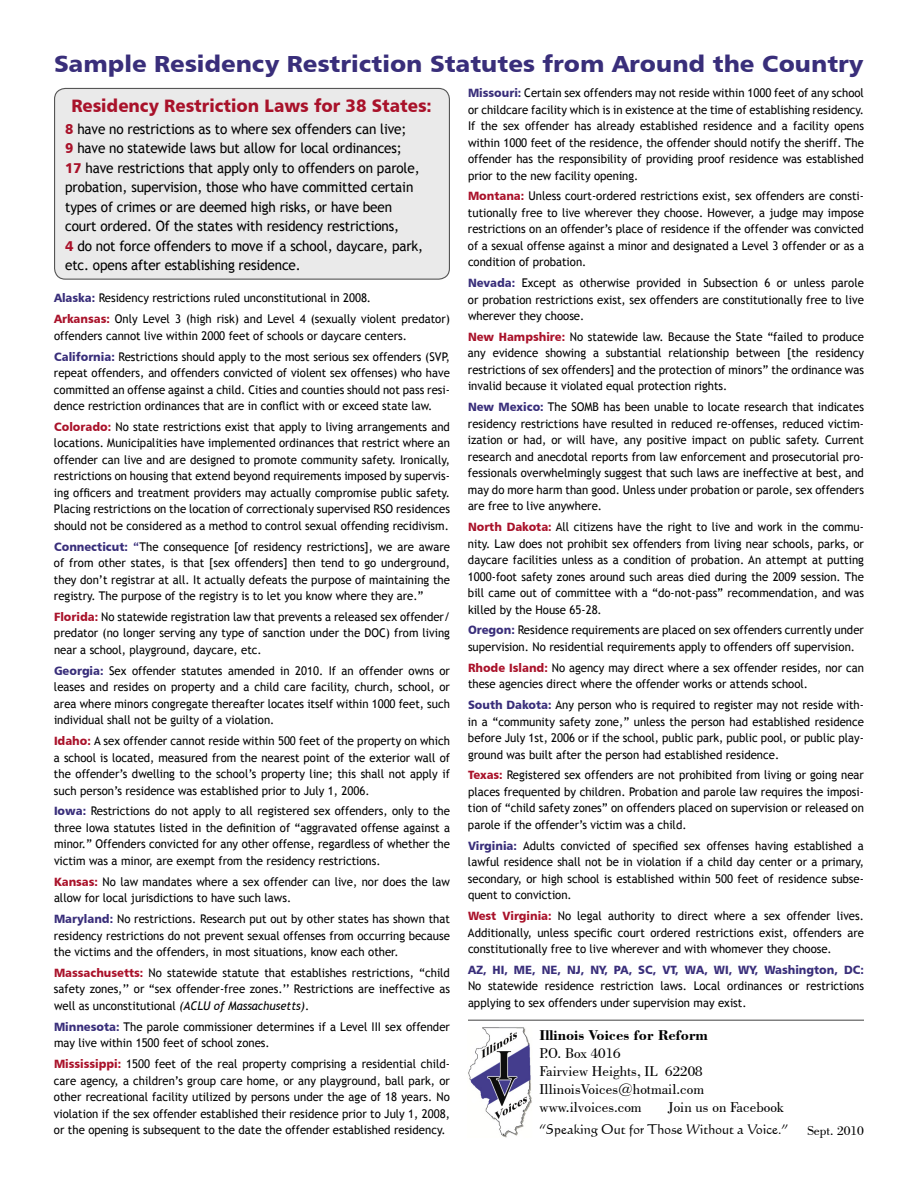
<style>
.page{position:relative;width:918px;height:1188px;background:#fff}
.page>*{position:absolute;margin:0;border:0;box-sizing:border-box;transform-origin:0 0}
.t1{font:23.25px "Humanist 777 BT Black B";color:#392e7a;scale:1.05 1}
.t2{font:18px "Humanist 777 BT Black B";color:#a9122a;scale:.95 1}
.t3{font:15px/18px "Bodoni BT";color:#000}
.t4{font:700 15px "Bodoni BT";color:#000}
.t5{font:14.25px/19.5px "Trebuchet MS";letter-spacing:-.01em;color:#000;scale:.95 1}
.t6{font:13.5px "Calligraphic 421 BT Roman B";color:#000}
.t7{font:13.5px "Bodoni BT";color:#000}
.t8{font:12px/16.5px "Trebuchet MS";color:#000;text-align:justify;scale:.95 1}
.t9{font:12px "Humanist 777 BT Black B";color:#392e7a;scale:.95 1}
.s1{font-family:"Humanist 777 BT Black B";color:#a9122a}
.s2{font-family:"Humanist 777 BT Black B";color:#392e7a}
.s3{font-weight:700;color:#392e7a}
.s4{font-style:italic}
</style>
<div class="page">
<hr style="left:468px;top:1020px;width:396px;height:1px;background:#565656">
<img style="left:468px;top:1027px;width:64px;height:111px">
<div style="left:54px;top:87px;width:396px;height:192px;background:#eaeaea"></div>
<h1 class="t1" style="left:54px;top:49px;width:772px">Sample Residency Restriction Statutes from Around the Country</h1>
<h2 class="t2" style="left:71px;top:94px;width:381px">Residency Restriction Laws for 38 States:</h2>
<p class="t5" style="left:65px;top:119px;width:378px"><span class="s1">8</span> have no restrictions as to where sex offenders can live;<br><span class="s1">9</span> have no statewide laws but allow for local ordinances;<br><span class="s1">17</span> have restrictions that apply only to offenders on parole, probation, supervision, those who have committed certain types of crimes or are deemed high risks, or have been court ordered. Of the states with residency restrictions,<br><span class="s1">4</span> do not force offenders to move if a school, daycare, park, etc. opens after establishing residence.</p>
<p class="t8" style="left:54px;top:288px;width:418px;line-height:20.9px"><span class="s2">Alaska:</span> Residency restrictions ruled unconstitutional in 2008.<br><span class="s1">Arkansas:</span> Only Level 3 (high risk) and Level 4 (sexually violent predator)</p>
<p class="t8" style="left:54px;top:325px;width:418px;line-height:20.9px">offenders cannot live within 2000 feet of schools or daycare centers.<br><span class="s2">California:</span> Restrictions should apply to the most serious sex offenders (SVP,</p>
<p class="t8" style="left:54px;top:365px;width:418px">repeat offenders, and offenders convicted of violent sex offenses) who have committed an offense against a child. Cities and counties should not pass resi&shy;dence restriction ordinances that are in conflict with or exceed state law.</p>
<p class="t8" style="left:54px;top:418px;width:418px"><span class="s1">Colorado:</span> No state restrictions exist that apply to living arrangements and locations. Municipalities have implemented ordinances that restrict where an offender can live and are designed to promote community safety. Ironically, restrictions on housing that extend beyond requirements imposed by supervis&shy;ing officers and treatment providers may actually compromise public safety.<br>Placing restrictions on the location of correctionaly supervised RSO residences should not be considered as a method to control sexual offending recidivism.</p>
<p class="t8" style="left:54px;top:538px;width:418px"><span class="s2">Connecticut:</span> <span class="s3">“</span>The consequence [of residency restrictions], we are aware of from other states, is that [sex offenders] then tend to go underground, they don’t registrar at all. It actually defeats the purpose of maintaining the registry. The purpose of the registry is to let you know where they are.”</p>
<p class="t8" style="left:54px;top:609px;width:418px"><span class="s1">Florida:</span> No statewide registration law that prevents a released sex offender/ predator (no longer serving any type of sanction under the DOC) from living near a school, playground, daycare, etc.</p>
<p class="t8" style="left:54px;top:662px;width:418px"><span class="s2">Georgia:</span> Sex offender statutes amended in 2010. If an offender owns or leases and resides on property and a child care facility, church, school, or area where minors congregate thereafter locates itself within 1000 feet, such individual shall not be guilty of a violation.</p>
<p class="t8" style="left:54px;top:733px;width:418px"><span class="s1">Idaho:</span> A sex offender cannot reside within 500 feet of the property on which a school is located, measured from the nearest point of the exterior wall of the offender’s dwelling to the school’s property line; this shall not apply if such person’s residence was established prior to July 1, 2006.</p>
<p class="t8" style="left:54px;top:803px;width:418px"><span class="s2">Iowa:</span> Restrictions do not apply to all registered sex offenders, only to the three Iowa statutes listed in the definition of “aggravated offense against a minor.” Offenders convicted for any other offense, regardless of whether the victim was a minor, are exempt from the residency restrictions.</p>
<p class="t8" style="left:54px;top:873px;width:418px"><span class="s1">Kansas:</span> No law mandates where a sex offender can live, nor does the law allow for local jurisdictions to have such laws.</p>
<p class="t8" style="left:54px;top:911px;width:418px"><span class="s2">Maryland:</span> No restrictions. Research put out by other states has shown that residency restrictions do not prevent sexual offenses from occurring because the victims and the offenders, in most situations, know each other.</p>
<p class="t8" style="left:54px;top:965px;width:418px"><span class="s1">Massachusetts:</span> No statewide statute that establishes restrictions, “child safety zones,’’ or “sex offender-free zones.’’ Restrictions are ineffective as well as unconstitutional <span class="s4">(ACLU of Massachusetts)</span>.</p>
<p class="t8" style="left:54px;top:1018px;width:418px"><span class="s2">Minnesota:</span> The parole commissioner determines if a Level III sex offender may live within 1500 feet of school zones.</p>
<p class="t8" style="left:54px;top:1056px;width:418px"><span class="s1">Mississippi:</span> 1500 feet of the real property comprising a residential child&shy;care agency, a children’s group care home, or any playground, ball park, or other recreational facility utilized by persons under the age of 18 years. No violation if the sex offender established their residence prior to July 1, 2008, or the opening is subsequent to the date the offender established residency.</p>
<p class="t8" style="left:468px;top:85px;width:418px"><span class="s2">Missouri:</span> Certain sex offenders may not reside within 1000 feet of any school or childcare facility which is in existence at the time of establishing residency.<br>If the sex offender has already established residence and a facility opens within 1000 feet of the residence, the offender should notify the sheriff. The offender has the responsibility of providing proof residence was established prior to the new facility opening.</p>
<p class="t8" style="left:468px;top:188px;width:418px"><span class="s1">Montana:</span> Unless court-ordered restrictions exist, sex offenders are consti&shy;tutionally free to live wherever they choose. However, a judge may impose restrictions on an offender’s place of residence if the offender was convicted of a sexual offense against a minor and designated a Level 3 offender or as a condition of probation.</p>
<p class="t8" style="left:468px;top:275px;width:418px"><span class="s2">Nevada:</span> Except as otherwise provided in Subsection 6 or unless parole or probation restrictions exist, sex offenders are constitutionally free to live wherever they choose.</p>
<p class="t8" style="left:468px;top:329px;width:418px"><span class="s1">New Hampshire:</span> No statewide law. Because the State “failed to produce any evidence showing a substantial relationship between [the residency restrictions of sex offenders] and the protection of minors” the ordinance was invalid because it violated equal protection rights.</p>
<p class="t8" style="left:468px;top:399px;width:418px"><span class="s2">New Mexico:</span> The SOMB has been unable to locate research that indicates residency restrictions have resulted in reduced re-offenses, reduced victim&shy;ization or had, or will have, any positive impact on public safety. Current research and anecdotal reports from law enforcement and prosecutorial pro&shy;fessionals overwhelmingly suggest that such laws are ineffective at best, and may do more harm than good. Unless under probation or parole, sex offenders are free to live anywhere.</p>
<p class="t8" style="left:468px;top:519px;width:418px"><span class="s1">North Dakota:</span> All citizens have the right to live and work in the commu&shy;nity. Law does not prohibit sex offenders from living near schools, parks, or daycare facilities unless as a condition of probation. An attempt at putting 1000-foot safety zones around such areas died during the 2009 session. The bill came out of committee with a “do-not-pass” recommendation, and was killed by the House 65-28.</p>
<p class="t8" style="left:468px;top:622px;width:418px"><span class="s2">Oregon:</span> Residence requirements are placed on sex offenders currently under supervision. No residential requirements apply to offenders off supervision.</p>
<p class="t8" style="left:468px;top:659px;width:418px"><span class="s1">Rhode Island:</span> No agency may direct where a sex offender resides, nor can these agencies direct where the offender works or attends school.</p>
<p class="t8" style="left:468px;top:697px;width:418px"><span class="s2">South Dakota:</span> Any person who is required to register may not reside with&shy;in a “community safety zone,” unless the person had established residence before July 1st, 2006 or if the school, public park, public pool, or public play&shy;ground was built after the person had established residence.</p>
<p class="t8" style="left:468px;top:767px;width:418px"><span class="s1">Texas:</span> Registered sex offenders are not prohibited from living or going near places frequented by children. Probation and parole law requires the imposi&shy;tion of “child safety zones” on offenders placed on supervision or released on parole if the offender’s victim was a child.</p>
<p class="t8" style="left:468px;top:837px;width:418px"><span class="s2">Virginia:</span> Adults convicted of specified sex offenses having established a lawful residence shall not be in violation if a child day center or a primary, secondary, or high school is established within 500 feet of residence subse&shy;quent to conviction.</p>
<p class="t8" style="left:468px;top:908px;width:418px"><span class="s1">West Virginia:</span> No legal authority to direct where a sex offender lives.<br>Additionally, unless specific court ordered restrictions exist, offenders are constitutionally free to live wherever and with whomever they choose.</p>
<p class="t9" style="left:468px;top:962px;width:418px">AZ, HI, ME, NE, NJ, NY, PA, SC, VT, WA, WI, WY, Washington, DC:</p>
<p class="t8" style="left:468px;top:978px;width:418px">No statewide residence restriction laws. Local ordinances or restrictions applying to sex offenders under supervision may exist.</p>
<p class="t4" style="left:540px;top:1025px;width:170px">Illinois Voices for Reform</p>
<p class="t3" style="left:540px;top:1043px;width:166px">P.O. Box 4016<br>Fairview Heights, IL 62208<br>IllinoisVoices@hotmail.com www.ilvoices.com</p>
<p class="t3" style="left:668px;top:1097px;width:118px">Join us on Facebook</p>
<p class="t6" style="left:539px;top:1120px;width:250px">“Speaking Out for Those Without a Voice.”</p>
<p class="t7" style="left:807px;top:1123px;width:58px">Sept. 2010</p>
</div>
